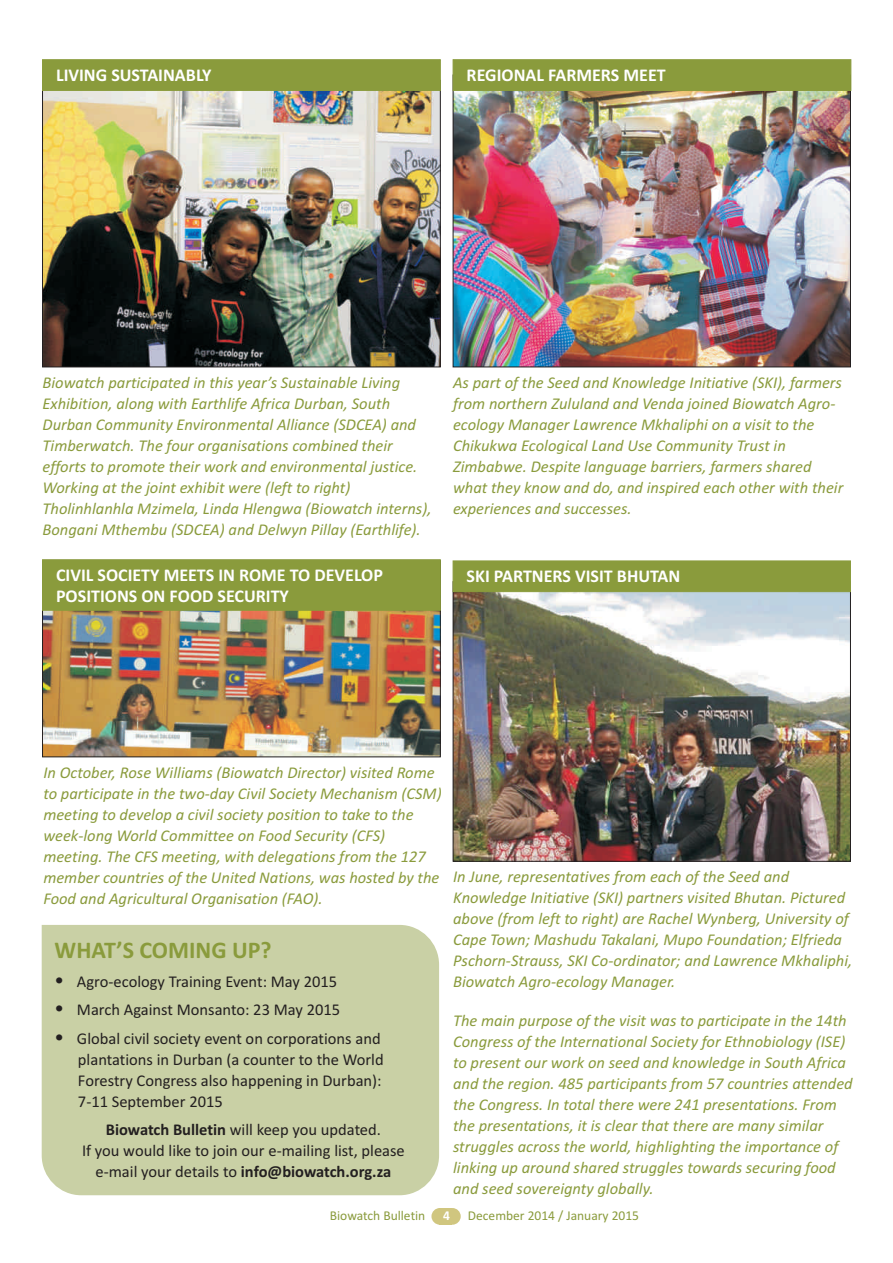
<style>
.page{position:relative;width:893px;height:1263px;background:#fff}
.page>*{position:absolute;margin:0;border:0;box-sizing:border-box;transform-origin:0 0}
.t1{font:700 24px "Calibri";color:#8a9b3c}
.t2{font:700 18px/21px "Calibri";color:#fff}
.t3{font:italic 16.5px/21px "Calibri";color:#8a9b3c}
.t4{font:16.5px/21px "Calibri";color:#231f20}
.t5{font:13.5px "Calibri";color:#8a9b3c}
.t6{font:700 13.5px "Calibri";color:#fff}
.s1{font-weight:700}
</style>
<div class="page">
<div style="left:42px;top:925px;width:397px;height:270px;background:#c9d0a5"></div>
<div style="left:439px;top:1208px;width:13px;height:17px;background:#d0c67f"></div>
<div style="left:444px;top:1208px;width:17px;height:17px;background:#d0c67f;border-radius:8px"></div>
<div style="left:431px;top:1208px;width:17px;height:17px;background:#d0c67f;border-radius:8px"></div>
<img style="left:44px;top:91px;width:394px;height:274px">
<img style="left:455px;top:91px;width:394px;height:274px">
<img style="left:455px;top:592px;width:394px;height:267px">
<img style="left:44px;top:611px;width:394px;height:144px">
<div style="left:42px;top:59px;width:399px;height:32px;background:#8a9b3c"></div>
<div style="left:42px;top:559px;width:399px;height:52px;background:#8a9b3c"></div>
<div style="left:453px;top:59px;width:398px;height:32px;background:#8a9b3c"></div>
<div style="left:453px;top:561px;width:398px;height:31px;background:#8a9b3c"></div>
<svg style="left:56px;top:977px;width:6px;height:6px"></svg>
<svg style="left:56px;top:1006px;width:6px;height:6px"></svg>
<svg style="left:56px;top:1034px;width:6px;height:6px"></svg>
<p class="t2" style="left:56px;top:66px;width:157px">LIVING SUSTAINABLY</p>
<p class="t2" style="left:467px;top:66px;width:201px">REGIONAL FARMERS MEET</p>
<p class="t3" style="left:43px;top:373px;width:390px">Biowatch participated in this year’s Sustainable Living Exhibition, along with Earthlife Africa Durban, South Durban Community Environmental Alliance (SDCEA) and Timberwatch. The four organisations combined their efforts to promote their work and environmental justice.<br>Working at the joint exhibit were (left to right)<br>Tholinhlanhla Mzimela, Linda Hlengwa (Biowatch interns), Bongani Mthembu (SDCEA) and Delwyn Pillay (Earthlife).</p>
<p class="t3" style="left:453px;top:373px;width:392px">As part of the Seed and Knowledge Initiative (SKI), farmers from northern Zululand and Venda joined Biowatch Agro&shy;ecology Manager Lawrence Mkhaliphi on a visit to the Chikukwa Ecological Land Use Community Trust in Zimbabwe. Despite language barriers, farmers shared what they know and do, and inspired each other with their experiences and successes.</p>
<p class="t2" style="left:56px;top:566px;width:328px">CIVIL SOCIETY MEETS IN ROME TO DEVELOP<br>POSITIONS ON FOOD SECURITY</p>
<p class="t2" style="left:467px;top:567px;width:215px">SKI PARTNERS VISIT BHUTAN</p>
<p class="t3" style="left:43px;top:763px;width:400px">In October, Rose Williams (Biowatch Director) visited Rome to participate in the two-day Civil Society Mechanism (CSM) meeting to develop a civil society position to take to the week-long World Committee on Food Security (CFS) meeting. The CFS meeting, with delegations from the 127 member countries of the United Nations, was hosted by the Food and Agricultural Organisation (FAO).</p>
<h1 class="t1" style="left:55px;top:940px;width:219px">WHAT’S COMING UP?</h1>
<p class="t4" style="left:77px;top:972px;width:262px">Agro-ecology Training Event: May 2015</p>
<p class="t4" style="left:77px;top:997px;width:305px;line-height:28.5px">March Against Monsanto: 23 May 2015<br>Global civil society event on corporations and</p>
<p class="t4" style="left:78px;top:1050px;width:307px">plantations in Durban (a counter to the World<br>Forestry Congress also happening in Durban):<br>7-11 September 2015</p>
<p class="t4" style="left:82px;top:1120px;width:324px;text-align:center"><span class="s1">Biowatch Bulletin</span> will keep you updated.<br>If you would like to join our e-mailing list, please e-mail your details to <span class="s1">info@biowatch.org.za</span></p>
<p class="t3" style="left:453px;top:868px;width:401px">In June, representatives from each of the Seed and Knowledge Initiative (SKI) partners visited Bhutan. Pictured above (from left to right) are Rachel Wynberg, University of Cape Town; Mashudu Takalani, Mupo Foundation; Elfrieda Pschorn-Strauss, SKI Co-ordinator; and Lawrence Mkhaliphi, Biowatch Agro-ecology Manager.</p>
<p class="t3" style="left:453px;top:1012px;width:401px">The main purpose of the visit was to participate in the 14th Congress of the International Society for Ethnobiology (ISE) to present our work on seed and knowledge in South Africa and the region. 485 participants from 57 countries attended the Congress. In total there were 241 presentations. From the presentations, it is clear that there are many similar struggles across the world, highlighting the importance of linking up around shared struggles towards securing food and seed sovereignty globally.</p>
<p class="t5" style="left:330px;top:1210px;width:97px">Biowatch Bulletin</p>
<p class="t6" style="left:443px;top:1210px;width:8px">4</p>
<p class="t5" style="left:468px;top:1210px;width:173px">December 2014 / January 2015</p>
</div>
